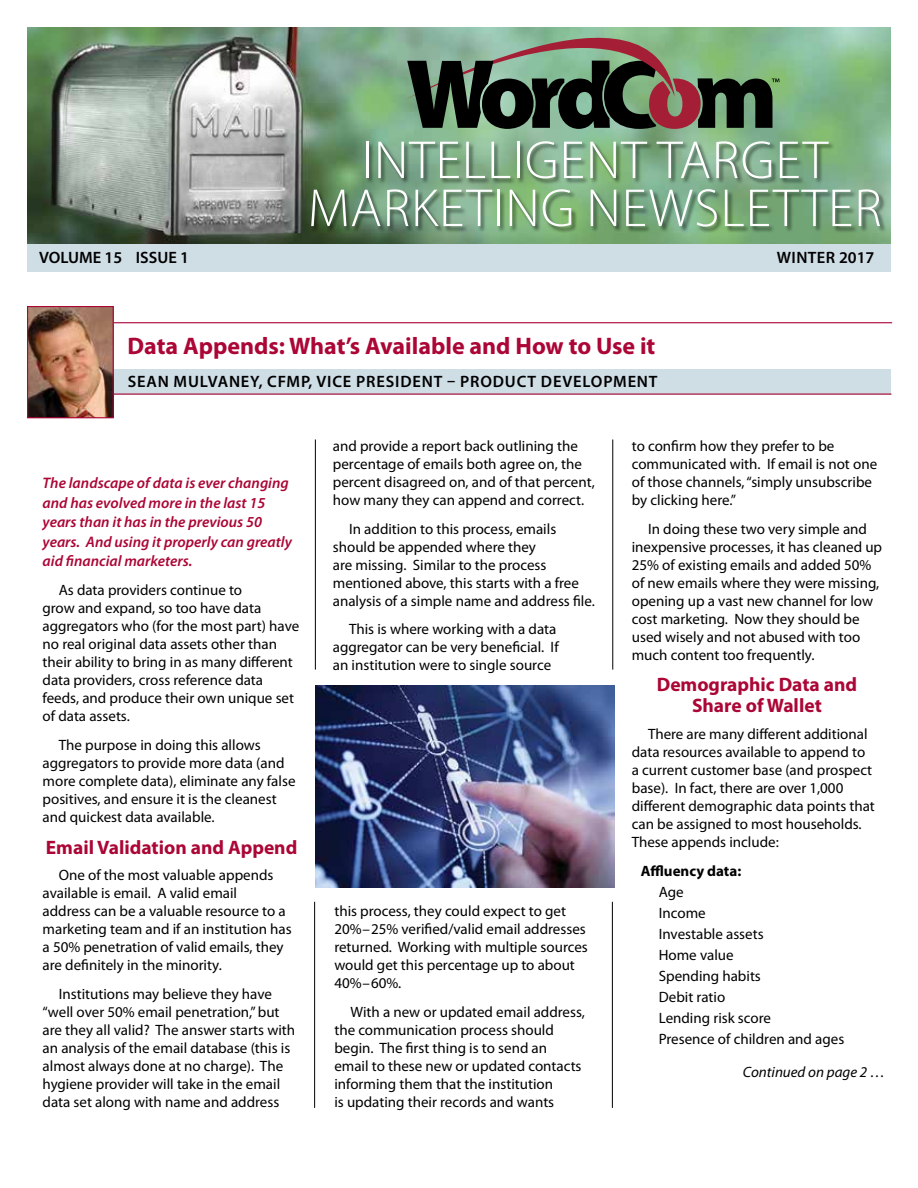
<style>
.page{position:relative;width:918px;height:1188px;background:#fff}
.page>*{position:absolute;margin:0;border:0;box-sizing:border-box;transform-origin:0 0}
.t1{font:300 54px/48px "Myriad Pro";letter-spacing:.02em;color:#fff;text-align:center}
.t2{font:700 24px "Myriad Pro";color:#ab0635}
.t3{font:700 19.5px/21px "Myriad Pro";color:#ab0635;text-align:center}
.t4{font:600 16.5px "Myriad Pro";letter-spacing:.05em;color:#000}
.t5{font:600 16.5px "Myriad Pro";color:#000}
.t6{font:600 16.5px "Myriad Pro";letter-spacing:.025em;color:#000}
.t7{font:italic 600 15.3px/19.5px "Myriad Pro";color:#ab0635}
.t8{font:15px/18px "Myriad Pro";color:#000}
.t9{font:italic 15px "Myriad Pro";color:#000}
.t10{font:700 15px "Myriad Pro";color:#000}
</style>
<div class="page">
<div style="left:27px;top:243px;width:864px;height:29px;background:#cfdde5"></div>
<img style="left:27px;top:27px;width:864px;height:216px">
<svg style="left:406px;top:38px;width:374px;height:91px;background:#586452"></svg>
<div style="left:311px;top:141px;width:576px;height:92px;background:#000;opacity:.55"></div>
<div style="left:105px;top:369px;width:786px;height:26px;background:#cfdde5"></div>
<hr style="left:110px;top:394px;width:781px;height:1px;background:#ab0635">
<hr style="left:111px;top:322px;width:781px;height:1px;background:#ab0635">
<img style="left:29px;top:308px;width:83px;height:108px">
<div style="left:27px;top:306px;width:87px;height:112px;border:1px solid #ab0635"></div>
<hr style="left:315px;top:440px;width:1px;height:230px;background:#000">
<hr style="left:314px;top:902px;width:1px;height:206px;background:#000">
<hr style="left:612px;top:440px;width:1px;height:230px;background:#000">
<hr style="left:612px;top:902px;width:1px;height:206px;background:#000">
<img style="left:315px;top:685px;width:299px;height:203px">
<h1 class="t1" style="left:308px;top:137px;width:575px">INTELLIGENT TARGET<br>MARKETING NEWSLETTER</h1>
<p class="t5" style="left:39px;top:248px;width:152px">VOLUME 15 ISSUE 1</p>
<p class="t6" style="left:777px;top:248px;width:99px">WINTER 2017</p>
<h2 class="t2" style="left:128px;top:332px;width:529px">Data Appends: What’s Available and How to Use it</h2>
<p class="t4" style="left:128px;top:372px;width:531px">SEAN MULVANEY, CFMP, VICE PRESIDENT – PRODUCT DEVELOPMENT</p>
<p class="t7" style="left:43px;top:473px;width:251px">The landscape of data is ever changing and has evolved more in the last 15 years than it has in the previous 50 years. And using it properly can greatly aid financial marketers.</p>
<p class="t8" style="left:43px;top:581px;width:258px;text-indent:16px">As data providers continue to<br>grow and expand, so too have data aggregators who (for the most part) have no real original data assets other than their ability to bring in as many different data providers, cross reference data feeds, and produce their own unique set of data assets.</p>
<p class="t8" style="left:43px;top:736px;width:254px;text-indent:16px">The purpose in doing this allows aggregators to provide more data (and more complete data), eliminate any false positives, and ensure it is the cleanest and quickest data available.</p>
<h3 class="t3" style="left:46px;top:837px;width:253px">Email Validation and Append</h3>
<p class="t8" style="left:43px;top:866px;width:251px;text-indent:16px">One of the most valuable appends available is email. A valid email<br>address can be a valuable resource to a marketing team and if an institution has a 50% penetration of valid emails, they are definitely in the minority.</p>
<p class="t8" style="left:43px;top:985px;width:254px;text-indent:16px">Institutions may believe they have “well over 50% email penetration,” but are they all valid? The answer starts with an analysis of the email database (this is almost always done at no charge). The hygiene provider will take in the email data set along with name and address</p>
<p class="t8" style="left:333px;top:437px;width:263px">and provide a report back outlining the percentage of emails both agree on, the percent disagreed on, and of that percent, how many they can append and correct.</p>
<p class="t8" style="left:333px;top:520px;width:264px;text-indent:16px">In addition to this process, emails should be appended where they<br>are missing. Similar to the process mentioned above, this starts with a free analysis of a simple name and address file.</p>
<p class="t8" style="left:333px;top:621px;width:227px;text-indent:16px">This is where working with a data aggregator can be very beneficial. If an institution were to single source</p>
<p class="t8" style="left:334px;top:902px;width:255px">this process, they could expect to get 20%–25% verified/valid email addresses returned. Working with multiple sources would get this percentage up to about 40%–60%.</p>
<p class="t8" style="left:334px;top:1003px;width:252px;text-indent:16px">With a new or updated email address, the communication process should begin. The first thing is to send an email to these new or updated contacts informing them that the institution<br>is updating their records and wants</p>
<p class="t8" style="left:632px;top:437px;width:247px">to confirm how they prefer to be communicated with. If email is not one of those channels, “simply unsubscribe by clicking here.”</p>
<p class="t8" style="left:632px;top:520px;width:252px;text-indent:16px">In doing these two very simple and inexpensive processes, it has cleaned up 25% of existing emails and added 50% of new emails where they were missing, opening up a vast new channel for low cost marketing. Now they should be used wisely and not abused with too much content too frequently.</p>
<h3 class="t3" style="left:657px;top:675px;width:202px">Demographic Data and<br>Share of Wallet</h3>
<p class="t8" style="left:632px;top:725px;width:245px;text-indent:16px">There are many different additional data resources available to append to a current customer base (and prospect base). In fact, there are over 1,000 different demographic data points that can be assigned to most households.<br>These appends include:</p>
<p class="t10" style="left:641px;top:862px;width:102px">Affluency data:</p>
<p class="t8" style="left:659px;top:882px;width:187px;line-height:21px">Age<br>Income<br>Investable assets<br>Home value<br>Spending habits<br>Debit ratio<br>Lending risk score<br>Presence of children and ages</p>
<p class="t9" style="left:743px;top:1064px;width:144px">Continued on page 2 …</p>
</div>
